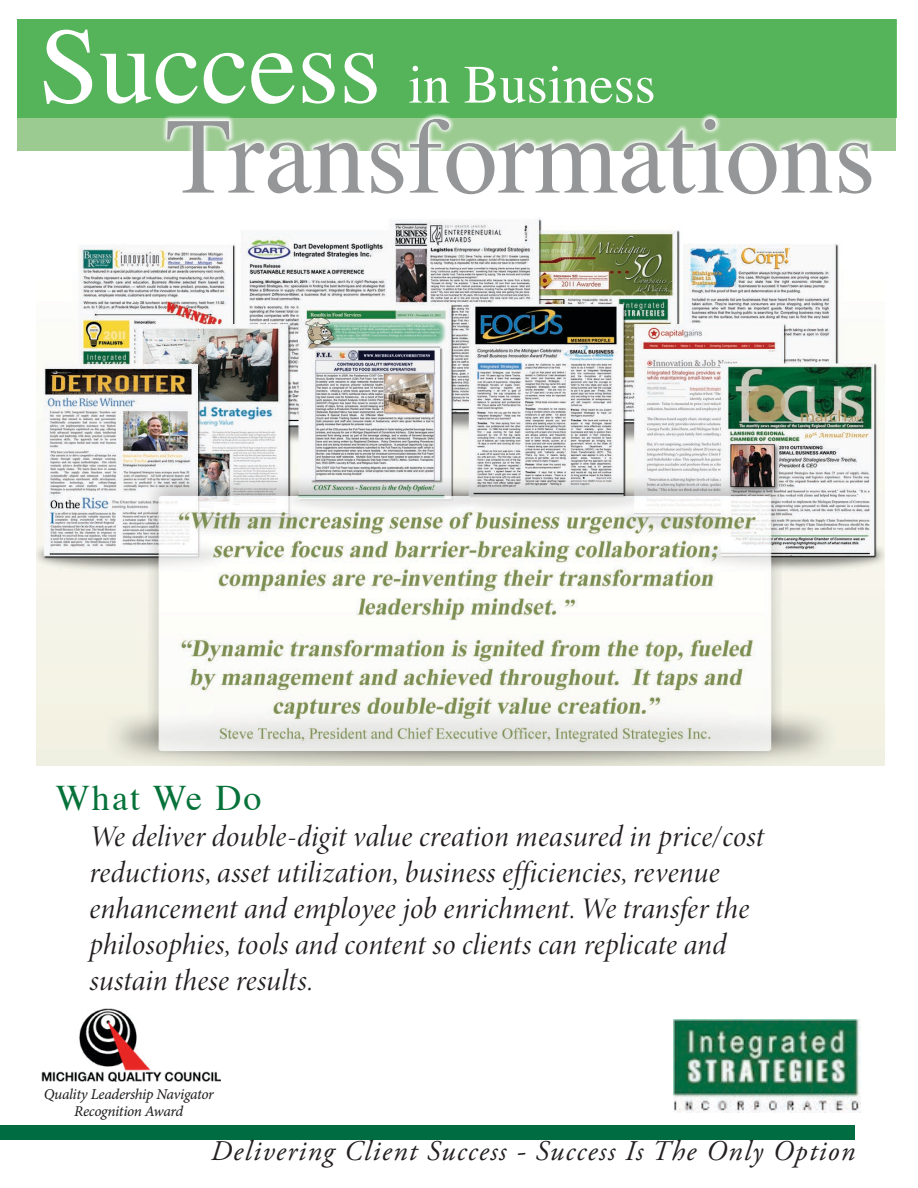
<style>
.page{position:relative;width:918px;height:1188px;background:#fff}
.page>*{position:absolute;margin:0;border:0;box-sizing:border-box;transform-origin:0 0}
.t1{font:108px "Times";color:#949698}
.t2{font:54px "Times";color:#fff}
.t3{font:36px "Times";letter-spacing:.06em;color:#06723a}
.t4{font:30px/36px "Minion Pro It Disp";letter-spacing:.01em;color:#231f20}
.t5{font:italic 28.5px "Adobe Garamond Pro";letter-spacing:.05em;color:#231f20}
.t6{font:15px/16.5px "Minion Pro It Capt";letter-spacing:-.03em;color:#231f20;text-align:center}
.s1{font-size:108px}
</style>
<div class="page">
<div style="left:18px;top:19px;width:878px;height:132px;background:#9ccb92"></div>
<div style="left:17px;top:19px;width:880px;height:99px;background:#55b359"></div>
<div style="left:0;top:1125px;width:854px;height:15px;background:#006c42"></div>
<svg style="left:163px;top:113px;width:710px;height:38px"></svg>
<img style="left:42px;top:1008px;width:178px;height:73px">
<img style="left:36px;top:217px;width:848px;height:549px">
<img style="left:674px;top:1019px;width:187px;height:93px">
<h2 class="t2" style="left:39px;top:34px;width:618px"><span class="s1">Success</span> in Business</h2>
<h1 class="t1" style="left:166px;top:55px;width:712px">Transformations</h1>
<p class="t3" style="left:56px;top:764px;width:207px">What We Do</p>
<p class="t4" style="left:89px;top:819px;width:676px">We deliver double-digit value creation measured in price/cost reductions, asset utilization, business efficiencies, revenue enhancement and employee job enrichment. We transfer the philosophies, tools and content so clients can replicate and sustain these results.</p>
<p class="t6" style="left:44px;top:1087px;width:172px">Quality Leadership Navigator<br>Recognition Award</p>
<p class="t5" style="left:211px;top:1134px;width:646px">Delivering Client Success - Success Is The Only Option</p>
</div>
